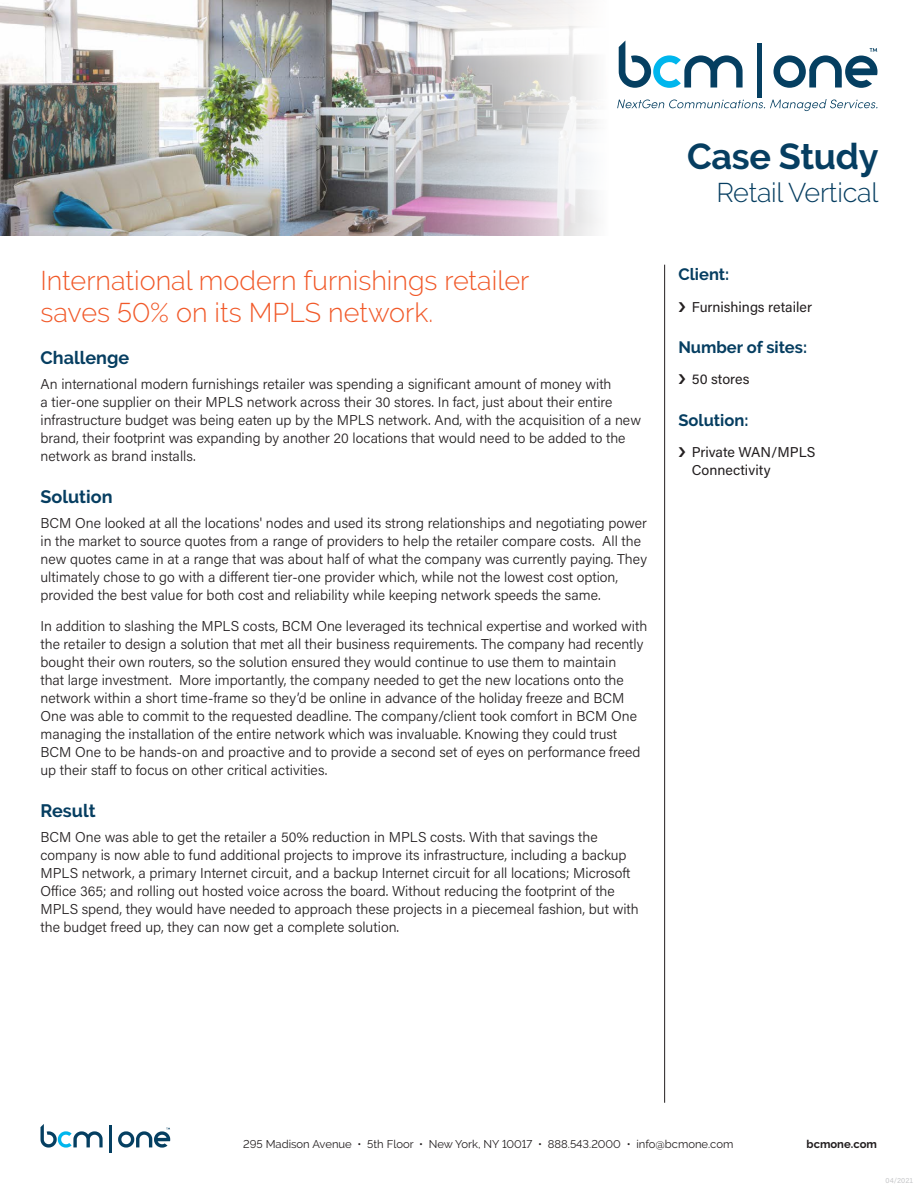
<style>
.page{position:relative;width:918px;height:1188px;background:#fff}
.page>*{position:absolute;margin:0;border:0;box-sizing:border-box;transform-origin:0 0}
.t1{font:700 36px "Raleway";letter-spacing:-.01em;color:#063e61}
.t2{font:300 27px/32.4px "Raleway";color:#f15929}
.t3{font:300 27px "Raleway";letter-spacing:-.01em;color:#063e61}
.t4{font:700 18px "Raleway";color:#063e61}
.t5{font:700 16.5px "Raleway";color:#063e61}
.t6{font:300 14.25px/18px "Acumin Pro";color:#231f20}
.t7{font:14.25px/18px "Acumin Pro";color:#231f20}
.t8{font:11.25px "Raleway";color:#231f20}
.t9{font:700 11.25px "Raleway";color:#231f20}
.t10{font:7.5px "Acumin Pro";color:#c7c8ca}
</style>
<div class="page">
<svg style="left:41px;top:1124px;width:62px;height:24px"></svg>
<hr style="left:110px;top:1125px;width:2px;height:27px;background:#053f61">
<svg style="left:118px;top:1128px;width:52px;height:20px"></svg>
<img style="left:0;top:0;width:597px;height:235px">
<hr style="left:664px;top:265px;width:1px;height:838px;background:#231f20">
<svg style="left:617px;top:99px;width:261px;height:12px"></svg>
<svg style="left:619px;top:40px;width:124px;height:48px"></svg>
<hr style="left:757px;top:43px;width:4px;height:54px;background:#053f61">
<svg style="left:773px;top:48px;width:104px;height:40px"></svg>
<h2 class="t2" style="left:41px;top:264px;width:490px">International modern furnishings retailer saves 50% on its MPLS network.</h2>
<p class="t4" style="left:40px;top:348px;width:90px">Challenge</p>
<p class="t6" style="left:40px;top:375px;width:602px">An international modern furnishings retailer was spending a significant amount of money with<br>a tier-one supplier on their MPLS network across their 30 stores. In fact, just about their entire infrastructure budget was being eaten up by the MPLS network. And, with the acquisition of a new brand, their footprint was expanding by another 20 locations that would need to be added to the network as brand installs.</p>
<p class="t4" style="left:40px;top:486px;width:74px">Solution</p>
<p class="t6" style="left:40px;top:513px;width:608px">BCM One looked at all the locations' nodes and used its strong relationships and negotiating power in the market to source quotes from a range of providers to help the retailer compare costs. All the new quotes came in at a range that was about half of what the company was currently paying. They ultimately chose to go with a different tier-one provider which, while not the lowest cost option, provided the best value for both cost and reliability while keeping network speeds the same.</p>
<p class="t6" style="left:40px;top:617px;width:608px">In addition to slashing the MPLS costs, BCM One leveraged its technical expertise and worked with the retailer to design a solution that met all their business requirements. The company had recently bought their own routers, so the solution ensured they would continue to use them to maintain<br>that large investment. More importantly, the company needed to get the new locations onto the network within a short time-frame so they’d be online in advance of the holiday freeze and BCM One was able to commit to the requested deadline. The company/client took comfort in BCM One managing the installation of the entire network which was invaluable. Knowing they could trust BCM One to be hands-on and proactive and to provide a second set of eyes on performance freed up their staff to focus on other critical activities.</p>
<p class="t4" style="left:40px;top:800px;width:57px">Result</p>
<p class="t6" style="left:40px;top:827px;width:600px">BCM One was able to get the retailer a 50% reduction in MPLS costs. With that savings the company is now able to fund additional projects to improve its infrastructure, including a backup MPLS network, a primary Internet circuit, and a backup Internet circuit for all locations; Microsoft Office 365; and rolling out hosted voice across the board. Without reducing the footprint of the MPLS spend, they would have needed to approach these projects in a piecemeal fashion, but with the budget freed up, they can now get a complete solution.</p>
<h1 class="t1" style="left:687px;top:135px;width:193px">Case Study</h1>
<h2 class="t3" style="left:716px;top:176px;width:163px">Retail Vertical</h2>
<p class="t5" style="left:678px;top:265px;width:52px">Client:</p>
<p class="t7" style="left:692px;top:297px;width:122px">Furnishings retailer</p>
<p class="t5" style="left:678px;top:338px;width:130px">Number of sites:</p>
<p class="t7" style="left:692px;top:370px;width:59px">50 stores</p>
<p class="t5" style="left:678px;top:410px;width:72px">Solution:</p>
<p class="t7" style="left:692px;top:443px;width:125px">Private WAN/MPLS<br>Connectivity</p>
<p class="t8" style="left:243px;top:1137px;width:492px">295 Madison Avenue • 5th Floor • New York, NY 10017 • 888.543.2000 • info@bcmone.com</p>
<p class="t9" style="left:807px;top:1137px;width:72px">bcmone.com</p>
<p class="t10" style="left:886px;top:1176px;width:29px">04/2021</p>
</div>
